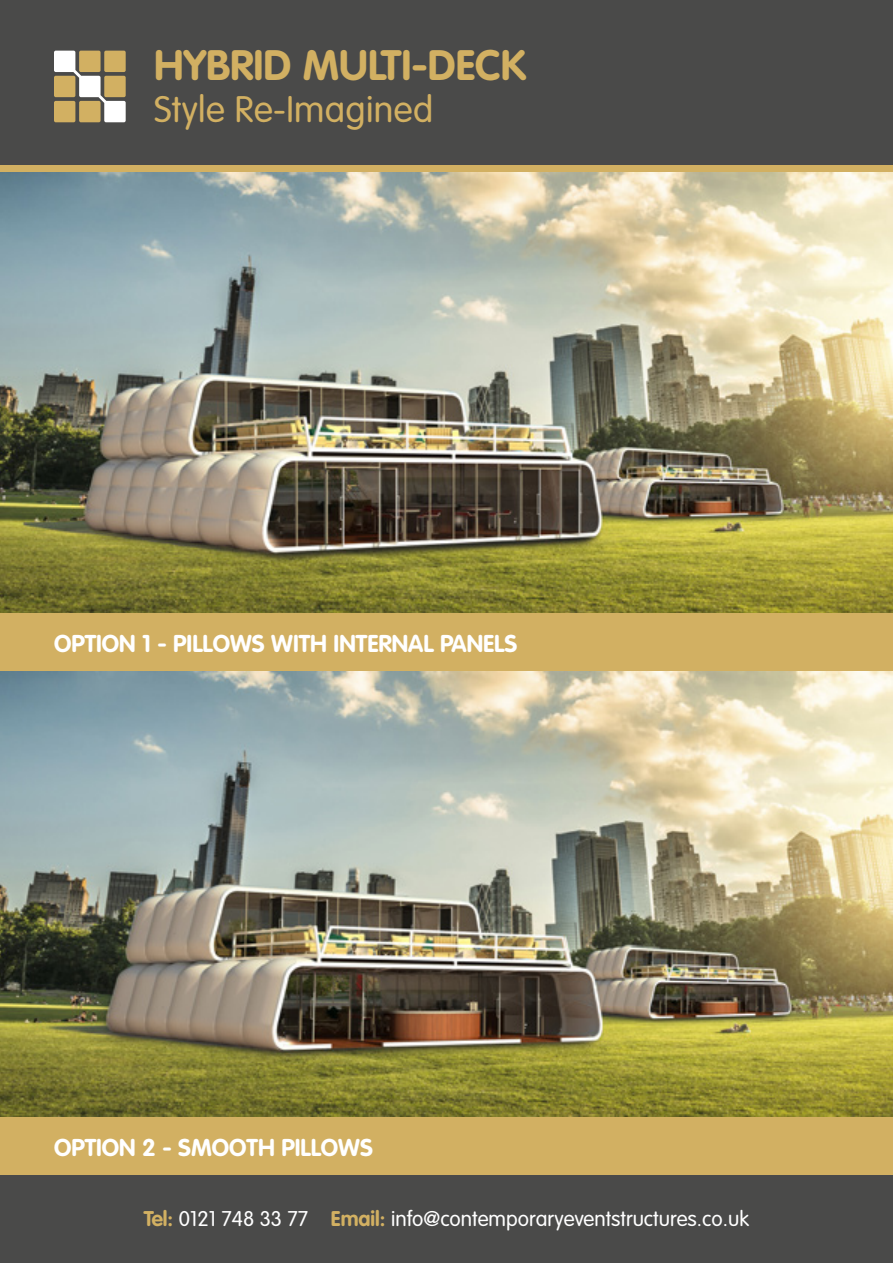
<style>
.page{position:relative;width:893px;height:1263px;background:#fff}
.page>*{position:absolute;margin:0;border:0;box-sizing:border-box;transform-origin:0 0}
.t1{font:700 42px "VAG Rounded";color:#d2b062}
.t2{font:300 36.3px "VAG Rounded";letter-spacing:.01em;color:#d2b062}
.t3{font:700 24px "VAG Rounded";color:#fff}
.t4{font:300 21px "VAG Rounded";color:#fff}
.s1{font-weight:700;color:#d2b062}
</style>
<div class="page">
<div style="left:0;top:1174px;width:893px;height:89px;background:#4a4a49"></div>
<div style="left:0;top:0;width:893px;height:173px;background:#4a4a49"></div>
<div style="left:0;top:165px;width:893px;height:8px;background:#d2b062"></div>
<svg style="left:54px;top:51px;width:72px;height:71px"></svg>
<img style="left:0;top:173px;width:893px;height:441px">
<div style="left:0;top:614px;width:893px;height:57px;background:#d2b062"></div>
<img style="left:0;top:671px;width:893px;height:446px">
<div style="left:0;top:1117px;width:893px;height:57px;background:#d2b062"></div>
<h1 class="t1" style="left:154px;top:41px;width:374px">HYBRID MULTI-DECK</h1>
<h2 class="t2" style="left:154px;top:89px;width:281px">Style Re-Imagined</h2>
<p class="t3" style="left:54px;top:630px;width:465px">OPTION 1 - PILLOWS WITH INTERNAL PANELS</p>
<p class="t3" style="left:54px;top:1133px;width:320px">OPTION 2 - SMOOTH PILLOWS</p>
<p class="t4" style="left:144px;top:1206px;width:607px"><span class="s1">Tel:</span> 0121 748 33 77 <span class="s1">Email:</span> info@contemporaryeventstructures.co.uk</p>
</div>
